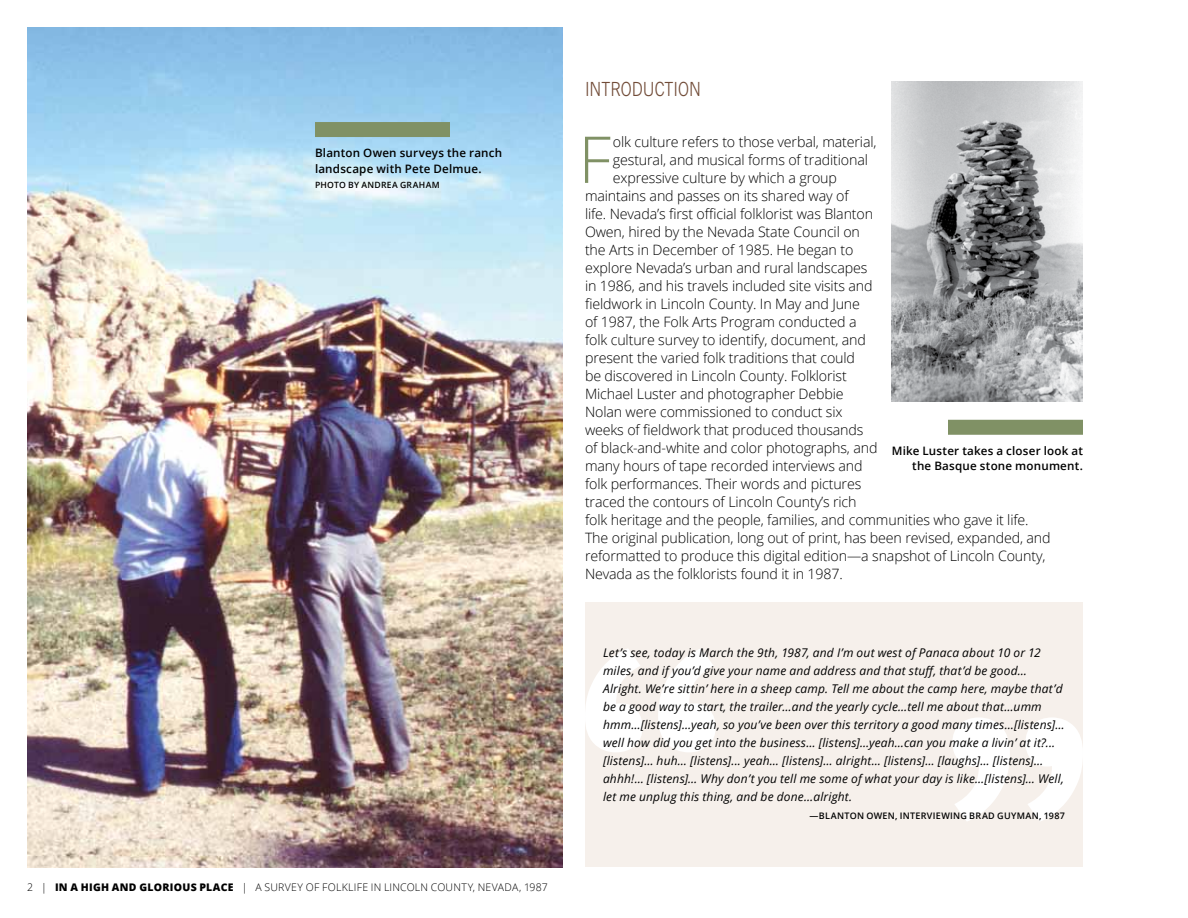
<style>
.page{position:relative;width:1188px;height:918px;background:#fff}
.page>*{position:absolute;margin:0;border:0;box-sizing:border-box;transform-origin:0 0}
.t1{font:300 64.65px "Open Sans";color:#809165}
.t2{font:300 19.5px "News Gothic BT";color:#714b37;scale:.85 1}
.t3{font:300 14.25px "Open Sans";letter-spacing:-.01em;color:#000}
.t4{font:italic 12px/18px "Open Sans";letter-spacing:.015em;color:#000}
.t5{font:600 11.7px/15.8px "Open Sans";letter-spacing:.015em;color:#000}
.t6{font:300 10.5px "Open Sans";letter-spacing:.02em;color:#000}
.t7{font:600 9px "Open Sans";letter-spacing:.035em;color:#000}
.t8{font:600 8.7px "Open Sans";letter-spacing:.03em;color:#000}
.s1{font-weight:800}
</style>
<div class="page">
<div style="left:585px;top:603px;width:498px;height:264px;background:#f6f0eb"></div>
<img style="left:27px;top:27px;width:536px;height:840px">
<div style="left:315px;top:122px;width:135px;height:15px;background:#809165"></div>
<img style="left:892px;top:81px;width:191px;height:321px">
<div style="left:948px;top:420px;width:135px;height:15px;background:#809165"></div>
<svg style="left:585px;top:649px;width:131px;height:103px"></svg>
<svg style="left:952px;top:718px;width:131px;height:103px"></svg>
<p class="t5" style="left:315px;top:144px;width:189px">Blanton Owen surveys the ranch landscape with Pete Delmue.</p>
<p class="t8" style="left:315px;top:179px;width:126px">PHOTO BY ANDREA GRAHAM</p>
<p class="t6" style="left:27px;top:880px;width:522px">2 | <span class="s1">IN A HIGH AND GLORIOUS PLACE</span> | A SURVEY OF FOLKLIFE IN LINCOLN COUNTY, NEVADA, 1987</p>
<p class="t2" style="left:585px;top:77px;width:138px">INTRODUCTION</p>
<p class="t1" style="left:578px;top:115px;width:34px">F</p>
<p class="t3" style="left:613px;top:132px;width:265px">olk culture refers to those verbal, material,</p>
<p class="t3" style="left:613px;top:150px;width:257px">gestural, and musical forms of traditional</p>
<p class="t3" style="left:613px;top:168px;width:226px">expressive culture by which a group</p>
<p class="t3" style="left:585px;top:186px;width:265px">maintains and passes on its shared way of</p>
<p class="t3" style="left:585px;top:204px;width:290px">life. Nevada’s first official folklorist was Blanton</p>
<p class="t3" style="left:585px;top:222px;width:276px">Owen, hired by the Nevada State Council on</p>
<p class="t3" style="left:585px;top:240px;width:270px">the Arts in December of 1985. He began to</p>
<p class="t3" style="left:585px;top:258px;width:284px">explore Nevada’s urban and rural landscapes</p>
<p class="t3" style="left:585px;top:276px;width:289px">in 1986, and his travels included site visits and</p>
<p class="t3" style="left:585px;top:294px;width:277px">fieldwork in Lincoln County. In May and June</p>
<p class="t3" style="left:585px;top:312px;width:273px">of 1987, the Folk Arts Program conducted a</p>
<p class="t3" style="left:585px;top:330px;width:283px">folk culture survey to identify, document, and</p>
<p class="t3" style="left:585px;top:348px;width:272px">present the varied folk traditions that could</p>
<p class="t3" style="left:585px;top:366px;width:263px">be discovered in Lincoln County. Folklorist</p>
<p class="t3" style="left:585px;top:384px;width:260px">Michael Luster and photographer Debbie</p>
<p class="t3" style="left:585px;top:402px;width:259px">Nolan were commissioned to conduct six</p>
<p class="t3" style="left:585px;top:420px;width:280px">weeks of fieldwork that produced thousands</p>
<p class="t3" style="left:585px;top:438px;width:294px">of black-and-white and color photographs, and</p>
<p class="t3" style="left:585px;top:456px;width:279px">many hours of tape recorded interviews and</p>
<p class="t3" style="left:585px;top:474px;width:278px">folk performances. Their words and pictures</p>
<p class="t3" style="left:585px;top:492px;width:273px">traced the contours of Lincoln County’s rich</p>
<p class="t3" style="left:585px;top:510px;width:445px">folk heritage and the people, families, and communities who gave it life.</p>
<p class="t3" style="left:585px;top:528px;width:467px">The original publication, long out of print, has been revised, expanded, and</p>
<p class="t3" style="left:585px;top:546px;width:462px">reformatted to produce this digital edition—a snapshot of Lincoln County,</p>
<p class="t3" style="left:585px;top:564px;width:259px">Nevada as the folklorists found it in 1987.</p>
<p class="t5" style="left:892px;top:442px;width:193px;text-align:right">Mike Luster takes a closer look at the Basque stone monument.</p>
<p class="t4" style="left:603px;top:644px;width:463px">Let’s see, today is March the 9th, 1987, and I’m out west of Panaca about 10 or 12 miles, and if you’d give your name and address and that stuff, that’d be good… Alright. We’re sittin’ here in a sheep camp. Tell me about the camp here, maybe that’d be a good way to start, the trailer…and the yearly cycle…tell me about that…umm hmm…[listens]…yeah, so you’ve been over this territory a good many times…[listens]… well how did you get into the business… [listens]…yeah…can you make a livin’ at it?... [listens]… huh… [listens]... yeah… [listens]… alright… [listens]… [laughs]… [listens]… ahhh!… [listens]… Why don’t you tell me some of what your day is like…[listens]… Well, let me unplug this thing, and be done…alright.</p>
<p class="t7" style="left:810px;top:810px;width:257px">—BLANTON OWEN, INTERVIEWING BRAD GUYMAN, 1987</p>
</div>
